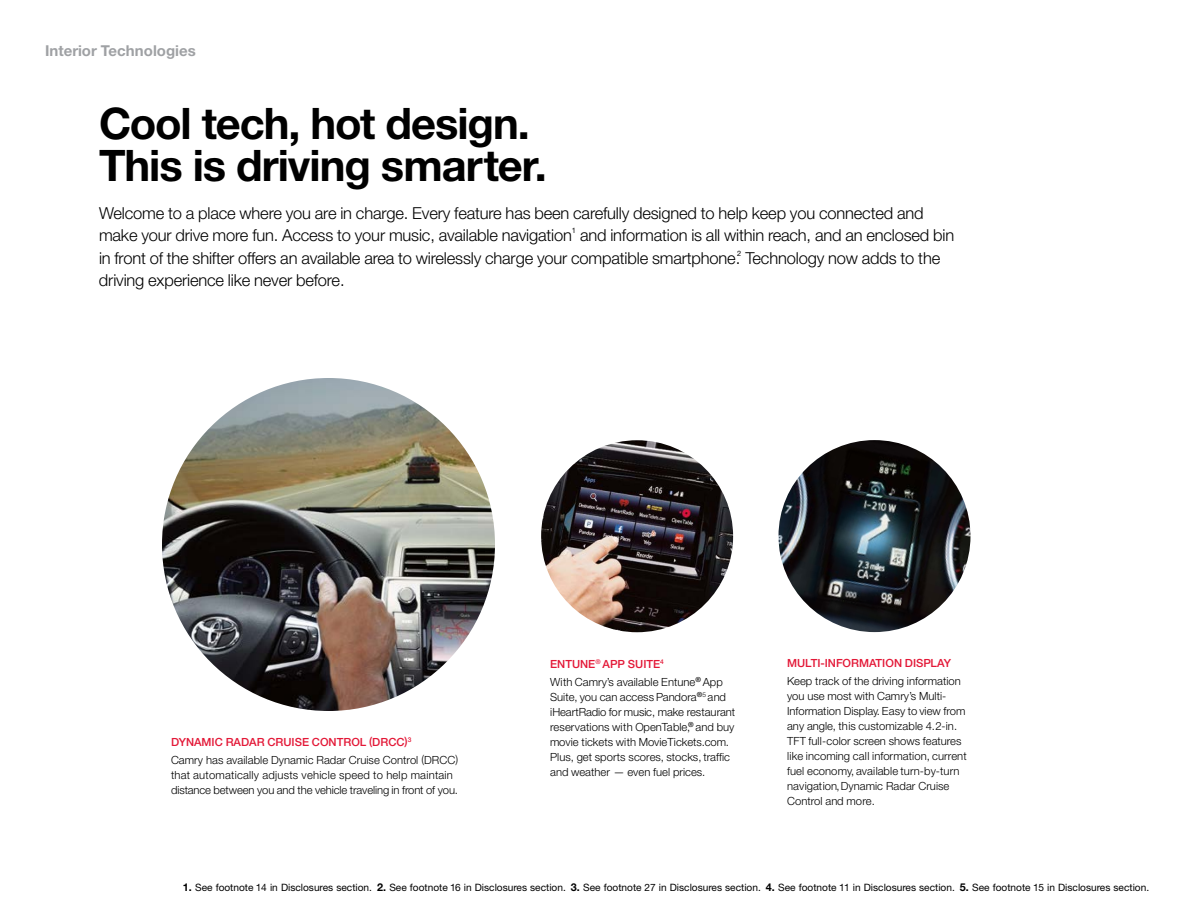
<style>
.page{position:relative;width:1188px;height:918px;background:#fff}
.page>*{position:absolute;margin:0;border:0;box-sizing:border-box;transform-origin:0 0}
.t1{font:700 43.5px/42px "Helvetica Neue LT Std";letter-spacing:-.025em;color:#000}
.t2{font:300 16.5px/22.5px "Helvetica Neue LT Std";letter-spacing:-.01em;color:#000}
.t3{font:700 15px "Helvetica Neue LT Std";color:#9fa1a4}
.t4{font:300 11.25px/15px "Helvetica Neue LT Std";color:#000}
.t5{font:500 11.25px "Helvetica Neue LT Std";color:#e31837}
.t6{font:10.2px "Helvetica Neue LT Std";color:#000}
.t7{font:7.5px "Helvetica Neue LT Std";color:#000}
.s1{font-weight:500;color:#e31837}
.s2{font-weight:700;font-size:10.8px}
</style>
<div class="page">
<img style="left:778px;top:440px;width:192px;height:192px;border-radius:96px">
<img style="left:162px;top:378px;width:333px;height:333px;border-radius:166px">
<img style="left:541px;top:440px;width:192px;height:192px;border-radius:96px">
<h3 class="t3" style="left:45px;top:41px;width:152px">Interior Technologies</h3>
<h1 class="t1" style="left:99px;top:101px;width:449px">Cool tech, hot design.<br>This is driving smarter.</h1>
<h2 class="t2" style="left:99px;top:201px;width:826px">Welcome to a place where you are in charge. Every feature has been carefully designed to help keep you connected and make your drive more fun. Access to your music, available navigation</h2>
<p class="t7" style="left:572px;top:226px;width:6px">1</p>
<h2 class="t2" style="left:99px;top:224px;width:857px;text-indent:481px">and information is all within reach, and an enclosed bin in front of the shifter offers an available area to wirelessly charge your compatible smartphone. Technology now adds to the</h2>
<p class="t7" style="left:737px;top:249px;width:6px">2</p>
<h2 class="t2" style="left:99px;top:269px;width:247px">driving experience like never before.</h2>
<p class="t4" style="left:171px;top:733px;width:289px;line-height:18px"><span class="s1">DYNAMIC RADAR CRUISE CONTROL (DRCC)</span><sup>3<br></sup>Camry has available Dynamic Radar Cruise Control (DRCC)</p>
<p class="t4" style="left:171px;top:767px;width:289px">that automatically adjusts vehicle speed to help maintain distance between you and the vehicle traveling in front of you.</p>
<p class="t4" style="left:550px;top:654px;width:174px;line-height:18px"><span class="s1">ENTUNE</span><sup>®</sup> <span class="s1">APP SUITE</span><sup>4<br></sup>With Camry’s available Entune<sup>®</sup> App</p>
<p class="t4" style="left:550px;top:689px;width:187px">Suite, you can access Pandora<sup>®</sup><sup>5</sup> and iHeartRadio for music, make restaurant reservations with OpenTable,<sup>®</sup> and buy movie tickets with MovieTickets.com.<br>Plus, get sports scores, stocks, traffic and weather — even fuel prices.</p>
<p class="t5" style="left:787px;top:656px;width:165px">MULTI-INFORMATION DISPLAY</p>
<p class="t4" style="left:787px;top:673px;width:181px">Keep track of the driving information you use most with Camry’s Multi-Information Display. Easy to view from any angle, this customizable 4.2-in.<br>TFT full-color screen shows features like incoming call information, current fuel economy, available turn-by-turn navigation, Dynamic Radar Cruise Control and more.</p>
<p class="t6" style="left:183px;top:881px;width:968px"><span class="s2">1.</span> See footnote 14 in Disclosures section. <span class="s2">2.</span> See footnote 16 in Disclosures section. <span class="s2">3.</span> See footnote 27 in Disclosures section. <span class="s2">4.</span> See footnote 11 in Disclosures section. <span class="s2">5.</span> See footnote 15 in Disclosures section.</p>
</div>
